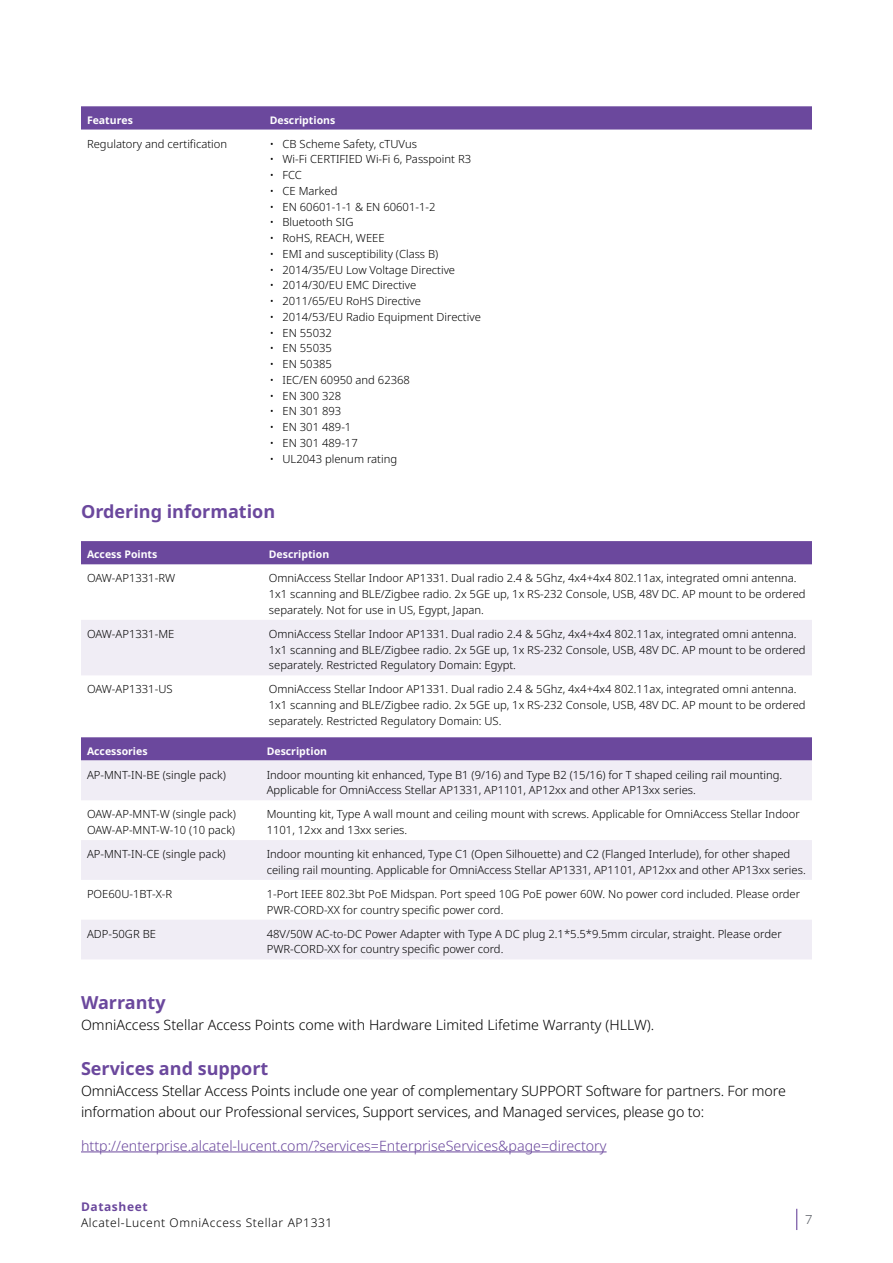
<style>
.page{position:relative;width:893px;height:1263px;background:#fff}
.page>*{position:absolute;margin:0;border:0;box-sizing:border-box;transform-origin:0 0}
.t1{font:700 18px "Noto Sans";color:#6b489d}
.t2{font:300 14.25px/21px "Noto Sans";letter-spacing:-.01em;color:#000}
.t3{font:300 14.25px "Noto Sans";color:#6b489d}
.t4{font:300 12px "Noto Sans";letter-spacing:.05em;color:#000}
.t5{font:700 12px "Noto Sans";letter-spacing:.05em;color:#6b489d}
.t6{font:12px "Clan OT";color:#5f636a}
.t7{font:300 11.25px/15.8px "Noto Sans";color:#000}
.t8{font:700 10.5px "Noto Sans";color:#fff}
</style>
<div class="page">
<svg style="left:796px;top:1209px;width:1px;height:21px"></svg>
<hr style="left:81px;top:1151px;width:526px;height:1px;background:#6b489d">
<svg style="left:81px;top:106px;width:731px;height:24px;background:#6f4da0"></svg>
<div style="left:81px;top:541px;width:731px;height:23px;background:#6b489d"></div>
<div style="left:81px;top:620px;width:731px;height:55px;background:#f0edf5"></div>
<div style="left:81px;top:737px;width:731px;height:23px;background:#6b489d"></div>
<svg style="left:81px;top:760px;width:731px;height:199px;fill:#f0edf5"></svg>
<p class="t8" style="left:87px;top:112px;width:47px">Features</p>
<p class="t8" style="left:270px;top:112px;width:67px">Descriptions</p>
<p class="t7" style="left:87px;top:136px;width:142px">Regulatory and certification</p>
<p class="t7" style="left:270px;top:136px;width:149px">• CB Scheme Safety, cTUVus</p>
<p class="t7" style="left:270px;top:152px;width:203px">• Wi-Fi CERTIFIED Wi-Fi 6, Passpoint R3</p>
<p class="t7" style="left:270px;top:167px;width:34px">• FCC</p>
<p class="t7" style="left:270px;top:183px;width:69px">• CE Marked</p>
<p class="t7" style="left:270px;top:199px;width:167px">• EN 60601-1-1 &amp; EN 60601-1-2</p>
<p class="t7" style="left:270px;top:215px;width:85px">• Bluetooth SIG</p>
<p class="t7" style="left:270px;top:230px;width:116px">• RoHS, REACH, WEEE</p>
<p class="t7" style="left:270px;top:246px;width:170px">• EMI and susceptibility (Class B)</p>
<p class="t7" style="left:270px;top:262px;width:187px">• 2014/35/EU Low Voltage Directive</p>
<p class="t7" style="left:270px;top:278px;width:148px">• 2014/30/EU EMC Directive</p>
<p class="t7" style="left:270px;top:293px;width:153px">• 2011/65/EU RoHS Directive</p>
<p class="t7" style="left:270px;top:309px;width:213px">• 2014/53/EU Radio Equipment Directive</p>
<p class="t7" style="left:270px;top:325px;width:64px">• EN 55032</p>
<p class="t7" style="left:270px;top:341px;width:64px">• EN 55035</p>
<p class="t7" style="left:270px;top:356px;width:64px">• EN 50385</p>
<p class="t7" style="left:270px;top:372px;width:142px">• IEC/EN 60950 and 62368</p>
<p class="t7" style="left:270px;top:388px;width:73px">• EN 300 328</p>
<p class="t7" style="left:270px;top:404px;width:73px">• EN 301 893</p>
<p class="t7" style="left:270px;top:419px;width:83px">• EN 301 489-1</p>
<p class="t7" style="left:270px;top:435px;width:90px">• EN 301 489-17</p>
<p class="t7" style="left:270px;top:451px;width:129px">• UL2043 plenum rating</p>
<h1 class="t1" style="left:81px;top:499px;width:196px">Ordering information</h1>
<p class="t8" style="left:87px;top:547px;width:72px">Access Points</p>
<p class="t8" style="left:269px;top:547px;width:62px">Description</p>
<p class="t7" style="left:87px;top:571px;width:90px">OAW-AP1331-RW</p>
<p class="t7" style="left:269px;top:571px;width:538px">OmniAccess Stellar Indoor AP1331. Dual radio 2.4 &amp; 5Ghz, 4x4+4x4 802.11ax, integrated omni antenna.<br>1x1 scanning and BLE/Zigbee radio. 2x 5GE up, 1x RS-232 Console, USB, 48V DC. AP mount to be ordered separately. Not for use in US, Egypt, Japan.</p>
<p class="t7" style="left:87px;top:626px;width:89px">OAW-AP1331-ME</p>
<p class="t7" style="left:269px;top:626px;width:538px">OmniAccess Stellar Indoor AP1331. Dual radio 2.4 &amp; 5Ghz, 4x4+4x4 802.11ax, integrated omni antenna.<br>1x1 scanning and BLE/Zigbee radio. 2x 5GE up, 1x RS-232 Console, USB, 48V DC. AP mount to be ordered separately. Restricted Regulatory Domain: Egypt.</p>
<p class="t7" style="left:87px;top:682px;width:87px">OAW-AP1331-US</p>
<p class="t7" style="left:269px;top:682px;width:538px">OmniAccess Stellar Indoor AP1331. Dual radio 2.4 &amp; 5Ghz, 4x4+4x4 802.11ax, integrated omni antenna.<br>1x1 scanning and BLE/Zigbee radio. 2x 5GE up, 1x RS-232 Console, USB, 48V DC. AP mount to be ordered separately. Restricted Regulatory Domain: US.</p>
<p class="t8" style="left:87px;top:743px;width:62px">Accessories</p>
<p class="t8" style="left:267px;top:743px;width:62px">Description</p>
<p class="t7" style="left:87px;top:767px;width:140px">AP-MNT-IN-BE (single pack)</p>
<p class="t7" style="left:267px;top:767px;width:517px">Indoor mounting kit enhanced, Type B1 (9/16) and Type B2 (15/16) for T shaped ceiling rail mounting.<br>Applicable for OmniAccess Stellar AP1331, AP1101, AP12xx and other AP13xx series.</p>
<p class="t7" style="left:87px;top:807px;width:150px">OAW-AP-MNT-W (single pack)<br>OAW-AP-MNT-W-10 (10 pack)</p>
<p class="t7" style="left:267px;top:807px;width:535px">Mounting kit, Type A wall mount and ceiling mount with screws. Applicable for OmniAccess Stellar Indoor<br>1101, 12xx and 13xx series.</p>
<p class="t7" style="left:87px;top:846px;width:140px">AP-MNT-IN-CE (single pack)</p>
<p class="t7" style="left:267px;top:846px;width:540px">Indoor mounting kit enhanced, Type C1 (Open Silhouette) and C2 (Flanged Interlude), for other shaped ceiling rail mounting. Applicable for OmniAccess Stellar AP1331, AP1101, AP12xx and other AP13xx series.</p>
<p class="t7" style="left:87px;top:886px;width:87px">POE60U-1BT-X-R</p>
<p class="t7" style="left:267px;top:886px;width:535px">1-Port IEEE 802.3bt PoE Midspan. Port speed 10G PoE power 60W. No power cord included. Please order<br>PWR-CORD-XX for country specific power cord.</p>
<p class="t7" style="left:87px;top:926px;width:71px">ADP-50GR BE</p>
<p class="t7" style="left:267px;top:926px;width:517px">48V/50W AC-to-DC Power Adapter with Type A DC plug 2.1*5.5*9.5mm circular, straight. Please order<br>PWR-CORD-XX for country specific power cord.</p>
<h1 class="t1" style="left:81px;top:989px;width:86px">Warranty</h1>
<p class="t2" style="left:81px;top:1014px;width:575px">OmniAccess Stellar Access Points come with Hardware Limited Lifetime Warranty (HLLW).</p>
<h1 class="t1" style="left:81px;top:1055px;width:189px">Services and support</h1>
<p class="t2" style="left:81px;top:1080px;width:706px">OmniAccess Stellar Access Points include one year of complementary SUPPORT Software for partners. For more information about our Professional services, Support services, and Managed services, please go to:</p>
<p class="t3" style="left:81px;top:1135px;width:527px">http://enterprise.alcatel-lucent.com/?services=EnterpriseServices&amp;page=directory</p>
<p class="t5" style="left:81px;top:1198px;width:68px">Datasheet</p>
<p class="t4" style="left:81px;top:1214px;width:253px">Alcatel-Lucent OmniAccess Stellar AP1331</p>
<p class="t6" style="left:805px;top:1212px;width:9px">7</p>
</div>
